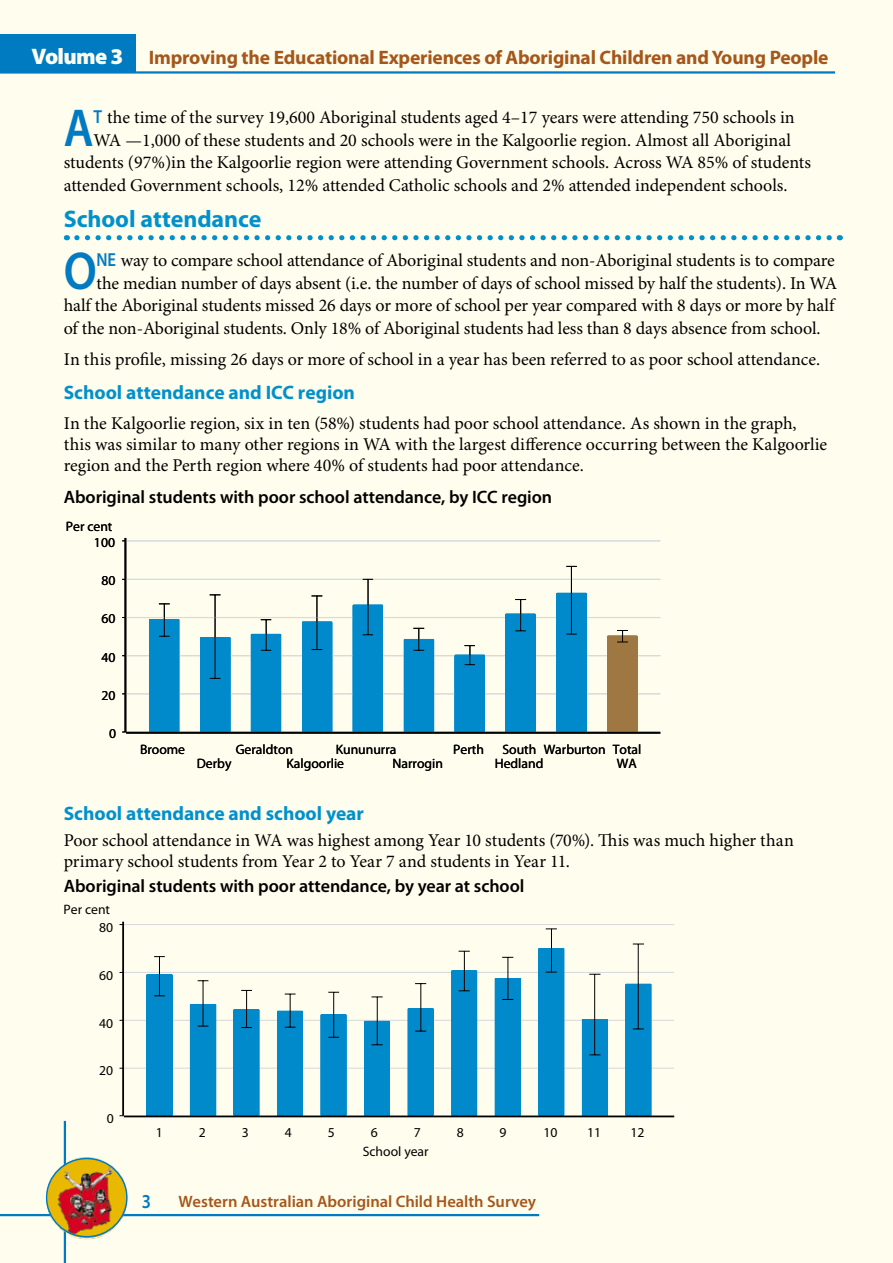
<style>
.page{position:relative;width:893px;height:1263px;background:#fff}
.page>*{position:absolute;margin:0;border:0;box-sizing:border-box;transform-origin:0 0}
.t1{font:600 53.7px "Myriad Pro";color:#007bc2;scale:.88 1}
.t2{font:700 24px "Myriad Pro";letter-spacing:-.005em;color:#0091cd}
.t3{font:700 19.5px "Myriad Pro";letter-spacing:-.01em;color:#a5571b}
.t4{font:700 19.5px "Myriad Pro";color:#0091cd}
.t5{font:18px/21px "Minion Pro";letter-spacing:-.005em;color:#000}
.t6{font:600 18px "Myriad Pro";letter-spacing:-.005em;color:#000}
.t7{font:600 16.5px "Myriad Pro";color:#a5571b}
.t8{font:13.65px/14.1px "Myriad Pro";color:#000}
.s1{font-weight:900;font-size:22.5px;color:#fffded}
.s2{font-family:"Myriad Pro";font-weight:600;font-size:18.9px;color:#007bc2}
</style>
<div class="page">
<div style="left:0;top:0;width:892px;height:1263px;background:#fffded"></div>
<div style="left:0;top:34px;width:136px;height:38px;background:#007bc2"></div>
<hr style="left:0;top:71px;width:136px;height:3px;background:#007bc2">
<hr style="left:136px;top:71px;width:699px;height:3px;background:#007bc2">
<hr style="left:0;top:1214px;width:539px;height:2px;background:#007bc2">
<hr style="left:64px;top:1121px;width:2px;height:142px;background:#007bc2">
<img style="left:43px;top:1150px;width:86px;height:95px">
<div style="left:46px;top:1158px;width:82px;height:79px;border:2px solid #007bc2;border-radius:50%"></div>
<svg style="left:892px;top:0;width:1px;height:1263px"></svg>
<svg style="left:77px;top:235px;width:763px;height:5px;background:#9bd2e0"></svg>
<div style="left:50px;top:516px;width:635px;height:274px;background:#fffded"></div>
<hr style="left:126px;top:540px;width:534px;height:1px;background:#d9dadb">
<hr style="left:126px;top:579px;width:534px;height:1px;background:#d9dadb">
<hr style="left:126px;top:617px;width:534px;height:1px;background:#d9dadb">
<hr style="left:126px;top:655px;width:534px;height:1px;background:#d9dadb">
<hr style="left:126px;top:693px;width:534px;height:1px;background:#d9dadb">
<hr style="left:125px;top:538px;width:1px;height:194px;background:#000">
<hr style="left:126px;top:732px;width:534px;height:2px;background:#000">
<svg style="left:607px;top:630px;width:30px;height:102px;background:#a07b49"></svg>
<hr style="left:571px;top:566px;width:1px;height:68px;background:#000">
<div style="left:557px;top:593px;width:29px;height:139px;background:#008acc"></div>
<hr style="left:520px;top:599px;width:1px;height:32px;background:#000">
<div style="left:506px;top:614px;width:29px;height:118px;background:#008acc"></div>
<svg style="left:455px;top:645px;width:30px;height:87px;background:#1992cb"></svg>
<svg style="left:404px;top:628px;width:30px;height:104px;background:#1892cb"></svg>
<hr style="left:368px;top:579px;width:1px;height:56px;background:#000">
<div style="left:353px;top:605px;width:30px;height:127px;background:#008acc"></div>
<hr style="left:317px;top:596px;width:1px;height:53px;background:#000">
<div style="left:302px;top:622px;width:30px;height:110px;background:#008acc"></div>
<hr style="left:266px;top:620px;width:1px;height:30px;background:#000">
<div style="left:251px;top:634px;width:30px;height:98px;background:#008acc"></div>
<hr style="left:215px;top:595px;width:1px;height:83px;background:#000">
<div style="left:200px;top:637px;width:30px;height:95px;background:#008acc"></div>
<hr style="left:164px;top:604px;width:1px;height:32px;background:#000">
<div style="left:149px;top:619px;width:30px;height:113px;background:#008acc"></div>
<hr style="left:124px;top:924px;width:550px;height:1px;background:#d9dadb">
<hr style="left:124px;top:972px;width:550px;height:1px;background:#d9dadb">
<hr style="left:124px;top:1020px;width:550px;height:1px;background:#d9dadb">
<hr style="left:124px;top:1068px;width:550px;height:1px;background:#d9dadb">
<hr style="left:122px;top:922px;width:2px;height:194px;background:#000">
<hr style="left:124px;top:1115px;width:550px;height:2px;background:#000">
<hr style="left:638px;top:944px;width:1px;height:85px;background:#000">
<div style="left:626px;top:984px;width:25px;height:132px;background:#008acc"></div>
<hr style="left:594px;top:974px;width:1px;height:81px;background:#000">
<div style="left:582px;top:1019px;width:26px;height:97px;background:#008acc"></div>
<hr style="left:551px;top:929px;width:1px;height:43px;background:#000">
<div style="left:538px;top:948px;width:26px;height:168px;background:#008acc"></div>
<hr style="left:508px;top:957px;width:1px;height:42px;background:#000">
<div style="left:495px;top:978px;width:25px;height:138px;background:#008acc"></div>
<hr style="left:464px;top:951px;width:1px;height:40px;background:#000">
<div style="left:451px;top:971px;width:26px;height:145px;background:#008acc"></div>
<hr style="left:421px;top:983px;width:1px;height:48px;background:#000">
<div style="left:408px;top:1008px;width:25px;height:108px;background:#008acc"></div>
<hr style="left:377px;top:997px;width:1px;height:48px;background:#000">
<div style="left:364px;top:1021px;width:26px;height:95px;background:#008acc"></div>
<hr style="left:333px;top:992px;width:1px;height:45px;background:#000">
<div style="left:321px;top:1014px;width:25px;height:102px;background:#008acc"></div>
<hr style="left:290px;top:994px;width:1px;height:33px;background:#000">
<div style="left:277px;top:1011px;width:26px;height:105px;background:#008acc"></div>
<hr style="left:246px;top:990px;width:1px;height:37px;background:#000">
<div style="left:234px;top:1009px;width:25px;height:107px;background:#008acc"></div>
<hr style="left:203px;top:981px;width:1px;height:45px;background:#000">
<div style="left:190px;top:1004px;width:26px;height:112px;background:#008acc"></div>
<hr style="left:159px;top:956px;width:1px;height:40px;background:#000">
<div style="left:147px;top:974px;width:25px;height:142px;background:#008acc"></div>
<svg style="left:142px;top:1195px;width:8px;height:13px"></svg>
<p class="t3" style="left:32px;top:46px;width:798px"><span class="s1">Volume 3</span> Improving the Educational Experiences of Aboriginal Children and Young People</p>
<h1 class="t1" style="left:64px;top:98px;width:35px">A</h1>
<p class="t5" style="left:94px;top:108px;width:703px"><span class="s2">t</span> the time of the survey 19,600 Aboriginal students aged 4–17 years were attending 750 schools in</p>
<p class="t5" style="left:94px;top:130px;width:699px">WA —1,000 of these students and 20 schools were in the Kalgoorlie region. Almost all Aboriginal</p>
<p class="t5" style="left:64px;top:153px;width:749px">students (97%)in the Kalgoorlie region were attending Government schools. Across WA 85% of students</p>
<p class="t5" style="left:64px;top:175px;width:725px">attended Government schools, 12% attended Catholic schools and 2% attended independent schools.</p>
<h2 class="t2" style="left:64px;top:205px;width:199px">School attendance</h2>
<h1 class="t1" style="left:64px;top:241px;width:39px">O</h1>
<p class="t5" style="left:97px;top:251px;width:740px"><span class="s2">ne</span> way to compare school attendance of Aboriginal students and non-Aboriginal students is to compare</p>
<p class="t5" style="left:97px;top:273px;width:742px">the median number of days absent (i.e. the number of days of school missed by half the students). In WA</p>
<p class="t5" style="left:64px;top:296px;width:772px">half the Aboriginal students missed 26 days or more of school per year compared with 8 days or more by half</p>
<p class="t5" style="left:64px;top:318px;width:758px">of the non-Aboriginal students. Only 18% of Aboriginal students had less than 8 days absence from school.</p>
<p class="t5" style="left:64px;top:350px;width:758px">In this profile, missing 26 days or more of school in a year has been referred to as poor school attendance.</p>
<p class="t4" style="left:64px;top:382px;width:293px">School attendance and ICC region</p>
<p class="t5" style="left:64px;top:413px;width:765px">In the Kalgoorlie region, six in ten (58%) students had poor school attendance. As shown in the graph, this was similar to many other regions in WA with the largest difference occurring between the Kalgoorlie region and the Perth region where 40% of students had poor attendance.</p>
<p class="t6" style="left:64px;top:487px;width:490px">Aboriginal students with poor school attendance, by ICC region</p>
<p class="t8" style="left:66px;top:519px;width:48px">Per cent</p>
<p class="t8" style="left:94px;top:536px;width:23px">100</p>
<p class="t8" style="left:102px;top:574px;width:16px">80</p>
<p class="t8" style="left:102px;top:612px;width:16px">60</p>
<p class="t8" style="left:102px;top:651px;width:16px">40</p>
<p class="t8" style="left:102px;top:689px;width:16px">20</p>
<p class="t8" style="left:109px;top:727px;width:9px">0</p>
<p class="t8" style="left:140px;top:742px;width:47px">Broome</p>
<p class="t8" style="left:287px;top:742px;width:59px;text-indent:-51px">Geraldton<br>Kalgoorlie</p>
<p class="t8" style="left:393px;top:742px;width:52px;text-indent:-57px">Kununurra<br>Narrogin</p>
<p class="t8" style="left:453px;top:742px;width:32px">Perth</p>
<p class="t8" style="left:495px;top:742px;width:50px;text-align:center">South<br>Hedland</p>
<p class="t8" style="left:617px;top:742px;width:26px;text-indent:-73px">Warburton Total<br>WA</p>
<p class="t8" style="left:197px;top:756px;width:36px">Derby</p>
<p class="t4" style="left:64px;top:802px;width:302px">School attendance and school year</p>
<p class="t5" style="left:64px;top:830px;width:732px">Poor school attendance in WA was highest among Year 10 students (70%). This was much higher than primary school students from Year 2 to Year 7 and students in Year 11.</p>
<p class="t6" style="left:64px;top:876px;width:462px">Aboriginal students with poor attendance, by year at school</p>
<p class="t8" style="left:64px;top:903px;width:48px">Per cent</p>
<p class="t8" style="left:99px;top:920px;width:16px">80</p>
<p class="t8" style="left:99px;top:968px;width:16px">60</p>
<p class="t8" style="left:99px;top:1016px;width:16px">40</p>
<p class="t8" style="left:99px;top:1064px;width:16px">20</p>
<p class="t8" style="left:107px;top:1111px;width:9px">0</p>
<p class="t8" style="left:156px;top:1126px;width:9px">1</p>
<p class="t8" style="left:199px;top:1126px;width:9px">2</p>
<p class="t8" style="left:242px;top:1126px;width:9px">3</p>
<p class="t8" style="left:285px;top:1126px;width:9px">4</p>
<p class="t8" style="left:328px;top:1126px;width:9px">5</p>
<p class="t8" style="left:371px;top:1126px;width:9px">6</p>
<p class="t8" style="left:414px;top:1126px;width:9px">7</p>
<p class="t8" style="left:457px;top:1126px;width:9px">8</p>
<p class="t8" style="left:500px;top:1126px;width:9px">9</p>
<p class="t8" style="left:543px;top:1126px;width:16px">10</p>
<p class="t8" style="left:587px;top:1126px;width:16px">11</p>
<p class="t8" style="left:631px;top:1126px;width:16px">12</p>
<p class="t8" style="left:363px;top:1144px;width:67px">School year</p>
<p class="t7" style="left:179px;top:1192px;width:359px">Western Australian Aboriginal Child Health Survey</p>
</div>
